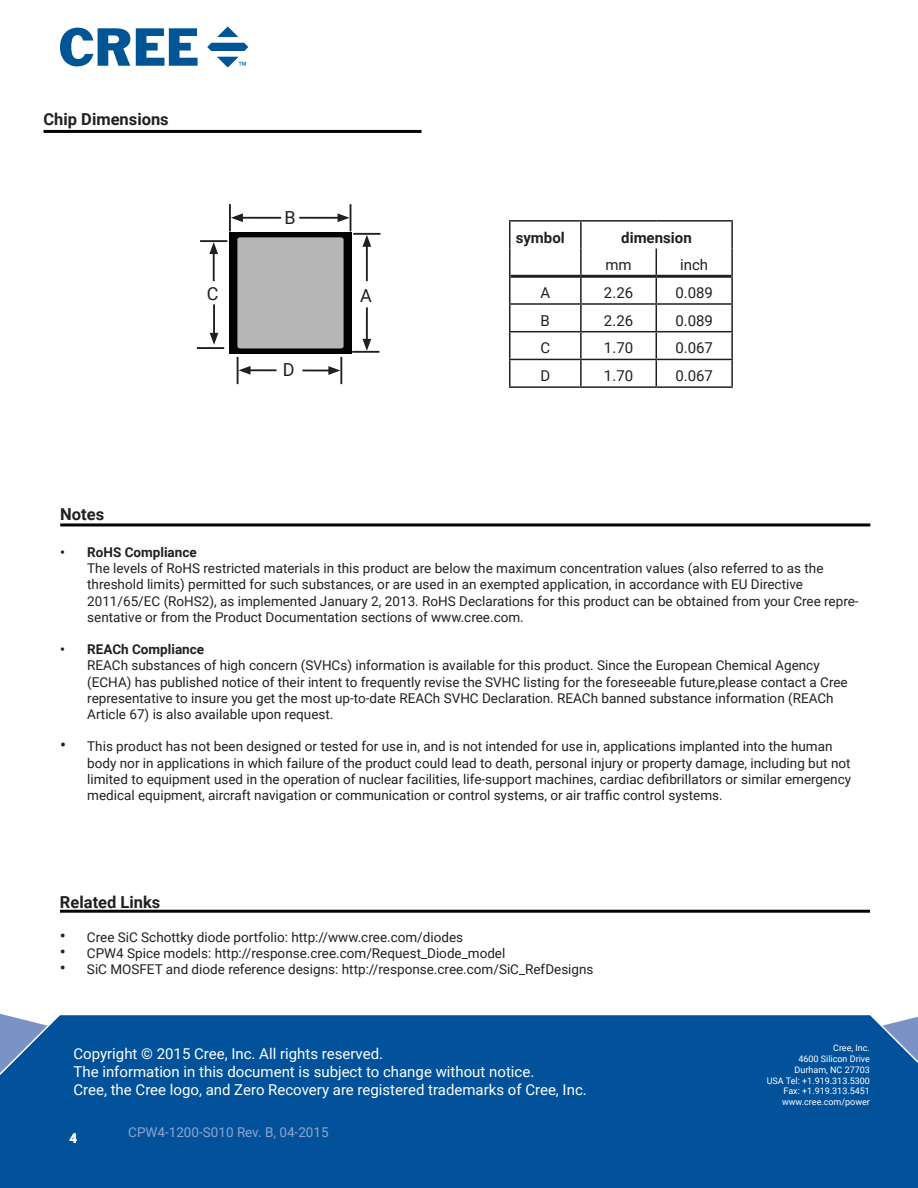
<style>
.page{position:relative;width:918px;height:1188px;background:#fff}
.page>*{position:absolute;margin:0;border:0;box-sizing:border-box;transform-origin:0 0}
.t1{font:18px "Roboto";color:#231f20}
.t2{font:700 16.5px "Roboto";color:#231f20}
.t3{font:15px/18px "Roboto";color:#fff}
.t4{font:15px "Roboto";color:#231f20}
.t5{font:700 15px "Roboto";color:#231f20}
.t6{font:13.5px/16.2px "Roboto";color:#231f20}
.t7{font:700 13.5px "Roboto";color:#231f20}
.t8{font:13.5px "Roboto";color:#90a3ce}
.t9{font:700 13.5px "Roboto";color:#fff}
.t10{font:9px/10.8px "Roboto";color:#fff;text-align:right}
.s1{font-size:18px}
</style>
<div class="page">
<svg style="left:60px;top:28px;width:70px;height:38px"></svg>
<svg style="left:136px;top:28px;width:62px;height:38px"></svg>
<svg style="left:217px;top:26px;width:21px;height:11px"></svg>
<svg style="left:207px;top:43px;width:41px;height:8px"></svg>
<svg style="left:217px;top:57px;width:29px;height:10px"></svg>
<div style="left:0;top:1013px;width:918px;height:175px;background:#01529a"></div>
<hr style="left:60px;top:523px;width:810px;height:3px;background:#040503">
<hr style="left:60px;top:910px;width:810px;height:3px;background:#040503">
<hr style="left:44px;top:130px;width:378px;height:3px;background:#040503">
<hr style="left:509px;top:220px;width:72px;height:2px;background:#231f20">
<hr style="left:581px;top:220px;width:75px;height:2px;background:#231f20">
<hr style="left:580px;top:222px;width:2px;height:27px;background:#231f20">
<hr style="left:656px;top:220px;width:77px;height:2px;background:#231f20">
<hr style="left:731px;top:222px;width:2px;height:27px;background:#231f20">
<hr style="left:580px;top:249px;width:2px;height:26px;background:#231f20">
<hr style="left:731px;top:249px;width:2px;height:27px;background:#231f20">
<hr style="left:580px;top:278px;width:2px;height:25px;background:#231f20">
<hr style="left:731px;top:276px;width:2px;height:27px;background:#231f20">
<hr style="left:509px;top:303px;width:72px;height:2px;background:#231f20">
<hr style="left:581px;top:303px;width:75px;height:2px;background:#231f20">
<hr style="left:580px;top:305px;width:2px;height:26px;background:#231f20">
<hr style="left:656px;top:303px;width:77px;height:2px;background:#231f20">
<hr style="left:731px;top:305px;width:2px;height:26px;background:#231f20">
<hr style="left:509px;top:331px;width:72px;height:1px;background:#231f20">
<hr style="left:581px;top:331px;width:75px;height:1px;background:#231f20">
<hr style="left:580px;top:332px;width:2px;height:27px;background:#231f20">
<hr style="left:656px;top:331px;width:77px;height:1px;background:#231f20">
<hr style="left:731px;top:332px;width:2px;height:27px;background:#231f20">
<hr style="left:509px;top:359px;width:72px;height:1px;background:#231f20">
<svg style="left:509px;top:222px;width:1px;height:164px"></svg>
<hr style="left:581px;top:359px;width:75px;height:1px;background:#231f20">
<hr style="left:580px;top:360px;width:2px;height:26px;background:#231f20">
<hr style="left:656px;top:359px;width:77px;height:1px;background:#231f20">
<svg style="left:656px;top:249px;width:1px;height:137px"></svg>
<hr style="left:731px;top:360px;width:2px;height:26px;background:#231f20">
<hr style="left:509px;top:386px;width:72px;height:2px;background:#231f20">
<hr style="left:581px;top:386px;width:75px;height:2px;background:#231f20">
<hr style="left:656px;top:386px;width:77px;height:2px;background:#231f20">
<hr style="left:510px;top:275px;width:71px;height:3px;background:#231f20">
<hr style="left:581px;top:275px;width:75px;height:3px;background:#231f20">
<hr style="left:656px;top:275px;width:75px;height:3px;background:#231f20">
<img style="left:229px;top:233px;width:122px;height:121px">
<hr style="left:229px;top:204px;width:2px;height:27px;background:#231f20">
<hr style="left:353px;top:233px;width:28px;height:2px;background:#231f20">
<hr style="left:352px;top:351px;width:27px;height:2px;background:#231f20">
<hr style="left:200px;top:240px;width:27px;height:2px;background:#231f20">
<hr style="left:197px;top:347px;width:27px;height:2px;background:#231f20">
<hr style="left:237px;top:357px;width:2px;height:27px;background:#231f20">
<hr style="left:340px;top:357px;width:2px;height:27px;background:#231f20">
<hr style="left:240px;top:217px;width:41px;height:2px;background:#231f20">
<svg style="left:231px;top:213px;width:12px;height:9px"></svg>
<hr style="left:299px;top:217px;width:42px;height:2px;background:#231f20">
<svg style="left:338px;top:204px;width:13px;height:27px"></svg>
<hr style="left:213px;top:251px;width:2px;height:30px;background:#231f20">
<svg style="left:209px;top:242px;width:9px;height:12px"></svg>
<hr style="left:213px;top:304px;width:2px;height:32px;background:#231f20">
<svg style="left:210px;top:333px;width:8px;height:12px"></svg>
<hr style="left:366px;top:244px;width:2px;height:37px;background:#231f20">
<svg style="left:363px;top:235px;width:8px;height:12px"></svg>
<hr style="left:366px;top:307px;width:2px;height:35px;background:#231f20">
<svg style="left:362px;top:339px;width:9px;height:12px"></svg>
<hr style="left:302px;top:370px;width:30px;height:1px;background:#231f20">
<svg style="left:328px;top:366px;width:12px;height:9px"></svg>
<hr style="left:247px;top:369px;width:29px;height:2px;background:#231f20">
<svg style="left:239px;top:366px;width:12px;height:9px"></svg>
<p class="t2" style="left:44px;top:108px;width:127px">Chip Dimensions</p>
<p class="t1" style="left:207px;top:281px;width:13px">C</p>
<p class="t2" style="left:60px;top:503px;width:45px">Notes</p>
<p class="t1" style="left:285px;top:205px;width:13px">B</p>
<p class="t1" style="left:283px;top:357px;width:13px">D</p>
<p class="t1" style="left:360px;top:283px;width:13px">A</p>
<p class="t5" style="left:516px;top:227px;width:51px">symbol</p>
<p class="t5" style="left:621px;top:227px;width:72px">dimension</p>
<p class="t4" style="left:605px;top:254px;width:28px">mm</p>
<p class="t4" style="left:680px;top:254px;width:30px">inch</p>
<p class="t4" style="left:540px;top:282px;width:11px">A</p>
<p class="t4" style="left:604px;top:282px;width:31px">2.26</p>
<p class="t4" style="left:675px;top:282px;width:39px">0.089</p>
<p class="t4" style="left:541px;top:310px;width:11px">B</p>
<p class="t4" style="left:604px;top:310px;width:31px">2.26</p>
<p class="t4" style="left:675px;top:310px;width:39px">0.089</p>
<p class="t4" style="left:540px;top:338px;width:11px">C</p>
<p class="t4" style="left:604px;top:338px;width:31px">1.70</p>
<p class="t4" style="left:675px;top:338px;width:39px">0.067</p>
<p class="t4" style="left:540px;top:365px;width:11px">D</p>
<p class="t4" style="left:604px;top:365px;width:31px">1.70</p>
<p class="t4" style="left:675px;top:365px;width:39px">0.067</p>
<p class="t7" style="left:60px;top:543px;width:138px">• RoHS Compliance</p>
<p class="t6" style="left:87px;top:560px;width:773px">The levels of RoHS restricted materials in this product are below the maximum concentration values (also referred to as the threshold limits) permitted for such substances, or are used in an exempted application, in accordance with EU Directive 2011/65/EC (RoHS2), as implemented January 2, 2013. RoHS Declarations for this product can be obtained from your Cree repre&shy;sentative or from the Product Documentation sections of www.cree.com.</p>
<p class="t7" style="left:60px;top:640px;width:145px">• REACh Compliance</p>
<p class="t6" style="left:87px;top:657px;width:762px">REACh substances of high concern (SVHCs) information is available for this product. Since the European Chemical Agency (ECHA) has published notice of their intent to frequently revise the SVHC listing for the foreseeable future,please contact a Cree representative to insure you get the most up-to-date REACh SVHC Declaration. REACh banned substance information (REACh Article 67) is also available upon request.</p>
<p class="t6" style="left:87px;top:738px;width:765px;text-indent:-27px"><span class="s1">•</span> This product has not been designed or tested for use in, and is not intended for use in, applications implanted into the human body nor in applications in which failure of the product could lead to death, personal injury or property damage, including but not limited to equipment used in the operation of nuclear facilities, life-support machines, cardiac defibrillators or similar emergency medical equipment, aircraft navigation or communication or control systems, or air traffic control systems.</p>
<p class="t2" style="left:60px;top:891px;width:102px">Related Links</p>
<p class="t6" style="left:60px;top:928px;width:405px"><span class="s1">•</span> Cree SiC Schottky diode portfolio: http://www.cree.com/diodes</p>
<p class="t6" style="left:60px;top:945px;width:447px"><span class="s1">•</span> CPW4 Spice models: http://response.cree.com/Request_Diode_model</p>
<p class="t6" style="left:60px;top:961px;width:535px"><span class="s1">•</span> SiC MOSFET and diode reference designs: http://response.cree.com/SiC_RefDesigns</p>
<p class="t3" style="left:73px;top:1044px;width:515px">Copyright © 2015 Cree, Inc. All rights reserved.<br>The information in this document is subject to change without notice.<br>Cree, the Cree logo, and Zero Recovery are registered trademarks of Cree, Inc.</p>
<p class="t10" style="left:767px;top:1042px;width:105px">Cree, Inc.<br>4600 Silicon Drive<br>Durham, NC 27703<br>USA Tel: +1.919.313.5300<br>Fax: +1.919.313.5451 www.cree.com/power</p>
<p class="t9" style="left:70px;top:1129px;width:9px">4</p>
<p class="t8" style="left:128px;top:1122px;width:202px">CPW4-1200-S010 Rev. B, 04-2015</p>
</div>
